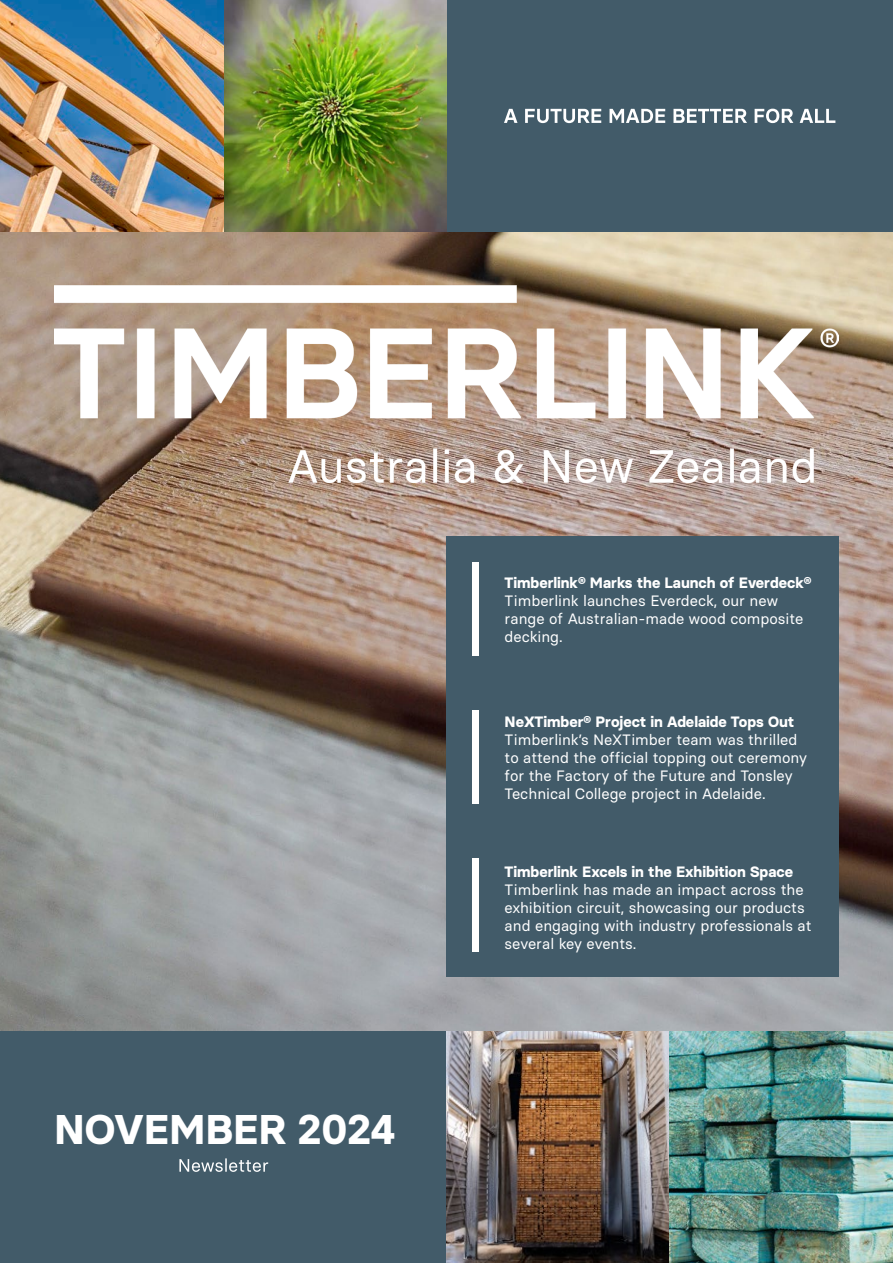
<style>
.page{position:relative;width:893px;height:1263px;background:#fff}
.page>*{position:absolute;margin:0;border:0;box-sizing:border-box;transform-origin:0 0}
.t1{font:700 41.4px "Basier Square";color:#fff}
.t2{font:15px/18px "Basier Square";color:#fff}
.t3{font:700 15px "Basier Square";color:#fff}
</style>
<div class="page">
<img style="left:0;top:232px;width:893px;height:799px">
<div style="left:446px;top:0;width:447px;height:232px;background:#425b69"></div>
<img style="left:0;top:0;width:446px;height:232px">
<div style="left:0;top:1031px;width:446px;height:232px;background:#425b69"></div>
<img style="left:446px;top:1031px;width:447px;height:232px">
<svg style="left:504px;top:109px;width:13px;height:14px"></svg>
<svg style="left:525px;top:109px;width:76px;height:14px"></svg>
<svg style="left:609px;top:109px;width:56px;height:14px"></svg>
<svg style="left:673px;top:109px;width:74px;height:14px"></svg>
<svg style="left:755px;top:109px;width:38px;height:14px"></svg>
<svg style="left:800px;top:109px;width:35px;height:14px"></svg>
<div style="left:446px;top:536px;width:393px;height:441px;background:#425b69"></div>
<div style="left:472px;top:562px;width:7px;height:93px;background:#fff"></div>
<svg style="left:179px;top:1158px;width:89px;height:14px"></svg>
<img style="left:54px;top:286px;width:785px;height:196px">
<div style="left:472px;top:710px;width:7px;height:93px;background:#fff"></div>
<div style="left:472px;top:858px;width:7px;height:93px;background:#fff"></div>
<p class="t1" style="left:54px;top:1104px;width:343px">NOVEMBER 2024</p>
<p class="t3" style="left:505px;top:573px;width:308px">Timberlink® Marks the Launch of Everdeck®</p>
<p class="t2" style="left:505px;top:591px;width:300px">Timberlink launches Everdeck, our new range of Australian-made wood composite decking.</p>
<p class="t3" style="left:505px;top:712px;width:291px">NeXTimber® Project in Adelaide Tops Out</p>
<p class="t2" style="left:505px;top:730px;width:304px">Timberlink’s NeXTimber team was thrilled to attend the official topping out ceremony for the Factory of the Future and Tonsley Technical College project in Adelaide.</p>
<p class="t3" style="left:505px;top:862px;width:290px">Timberlink Excels in the Exhibition Space</p>
<p class="t2" style="left:505px;top:880px;width:308px">Timberlink has made an impact across the exhibition circuit, showcasing our products and engaging with industry professionals at several key events.</p>
</div>
